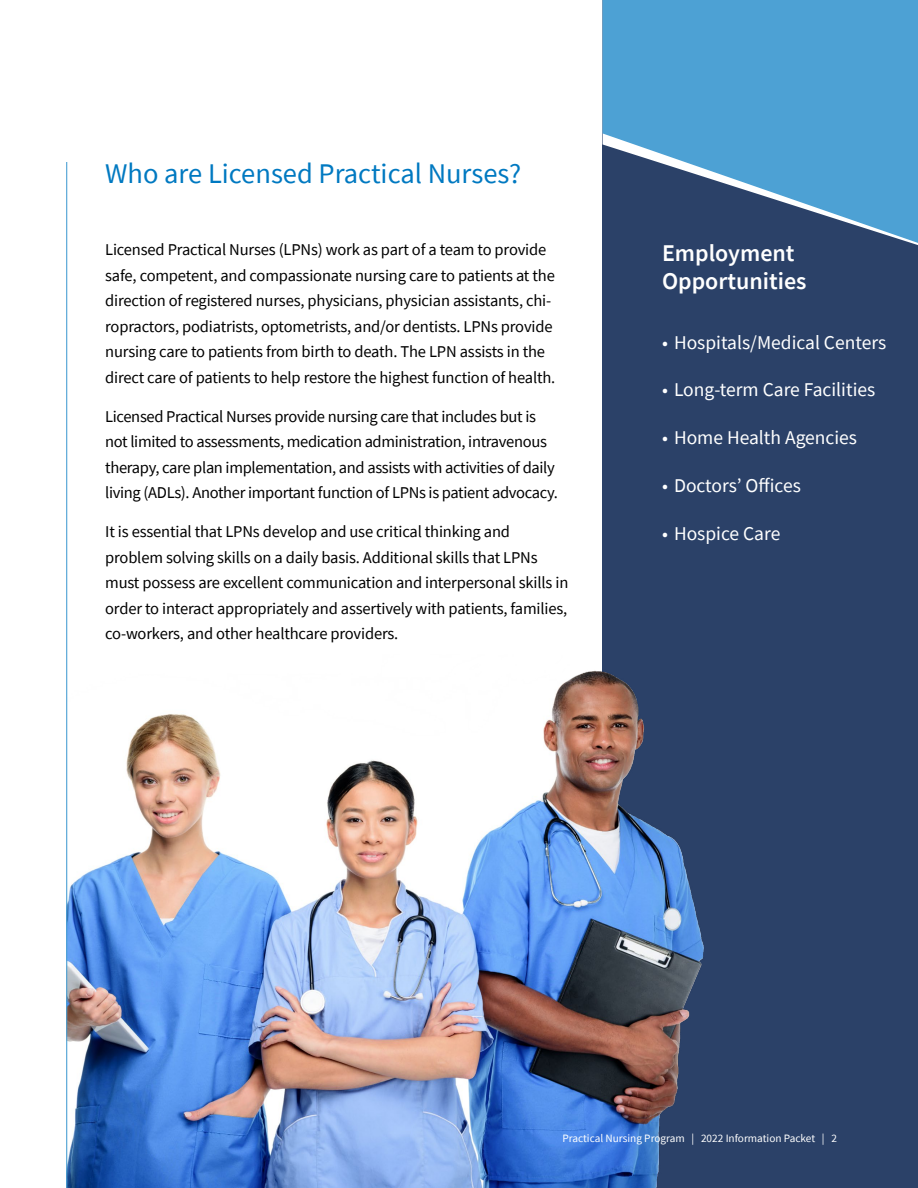
<style>
.page{position:relative;width:918px;height:1188px;background:#fff}
.page>*{position:absolute;margin:0;border:0;box-sizing:border-box;transform-origin:0 0}
.t1{font:28.5px "Source Sans Pro";color:#0079c1}
.t2{font:600 24px/28.5px "Source Sans Pro";color:#fff}
.t3{font:19.5px "Source Sans Pro";color:#fff}
.t4{font:16.5px/25.5px "Source Sans Pro";letter-spacing:-.01em;color:#000}
.t5{font:11.25px "Source Sans Pro";color:#fff}
</style>
<div class="page">
<div style="left:603px;top:0;width:315px;height:1188px;background:#2b4168"></div>
<svg style="left:603px;top:0;width:315px;height:245px;fill:#4da1d4"></svg>
<img style="left:67px;top:654px;width:637px;height:534px">
<hr style="left:66px;top:162px;width:1px;height:1026px;background:#4da1d4">
<h1 class="t1" style="left:105px;top:156px;width:418px">Who are Licensed Practical Nurses?</h1>
<p class="t4" style="left:105px;top:237px;width:452px">Licensed Practical Nurses (LPNs) work as part of a team to provide safe, competent, and compassionate nursing care to patients at the direction of registered nurses, physicians, physician assistants, chi&shy;ropractors, podiatrists, optometrists, and/or dentists. LPNs provide nursing care to patients from birth to death. The LPN assists in the direct care of patients to help restore the highest function of health.</p>
<p class="t4" style="left:105px;top:404px;width:454px">Licensed Practical Nurses provide nursing care that includes but is not limited to assessments, medication administration, intravenous therapy, care plan implementation, and assists with activities of daily living (ADLs). Another important function of LPNs is patient advocacy.</p>
<p class="t4" style="left:105px;top:519px;width:465px">It is essential that LPNs develop and use critical thinking and problem solving skills on a daily basis. Additional skills that LPNs must possess are excellent communication and interpersonal skills in order to interact appropriately and assertively with patients, families, co-workers, and other healthcare providers.</p>
<h2 class="t2" style="left:662px;top:239px;width:146px">Employment<br>Opportunities</h2>
<p class="t3" style="left:662px;top:330px;width:226px">• Hospitals/Medical Centers</p>
<p class="t3" style="left:662px;top:377px;width:215px">• Long-term Care Facilities</p>
<p class="t3" style="left:662px;top:425px;width:197px">• Home Health Agencies</p>
<p class="t3" style="left:662px;top:473px;width:140px">• Doctors’ Offices</p>
<p class="t3" style="left:662px;top:521px;width:120px">• Hospice Care</p>
<p class="t5" style="left:562px;top:1132px;width:276px">Practical Nursing Program | 2022 Information Packet | 2</p>
</div>
